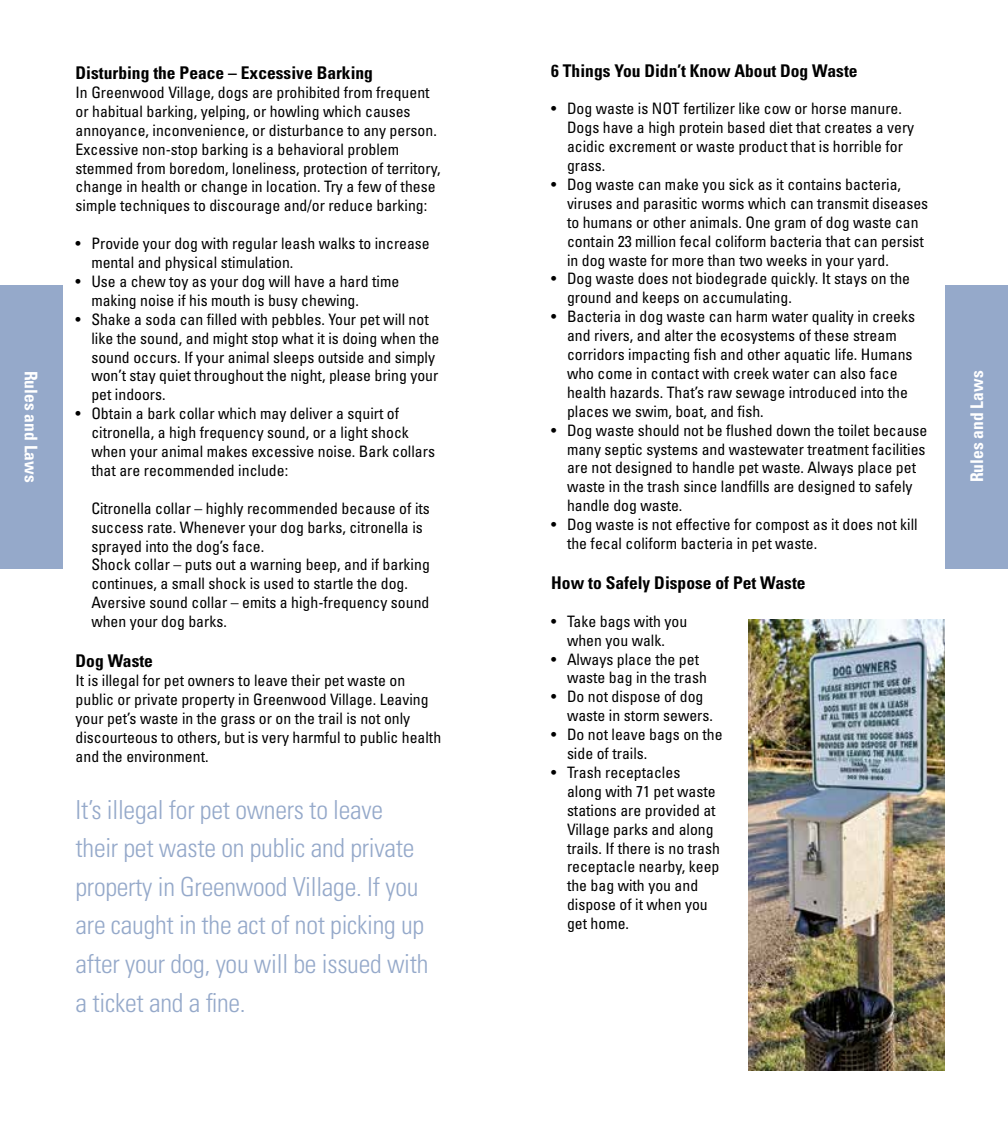
<style>
.page{position:relative;width:1008px;height:1134px;background:#fff}
.page>*{position:absolute;margin:0;border:0;box-sizing:border-box;transform-origin:0 0}
.t1{font:300 condensed 26.25px/38.5px "Univers";letter-spacing:-.01em;color:#95a9ca}
.t2{font:700 condensed 17.5px "Univers";color:#000}
.t3{font:700 condensed 17.5px "Univers";color:#fff}
.t4{font:condensed 15.75px/18.9px "Univers";color:#000}
</style>
<div class="page">
<div style="left:945px;top:285px;width:63px;height:283px;background:#95a9ca"></div>
<img style="left:748px;top:620px;width:197px;height:450px">
<div style="left:0;top:285px;width:63px;height:283px;background:#95a9ca"></div>
<p class="t3" style="left:42px;top:371px;width:113px;rotate:90deg">Rules and Laws</p>
<p class="t2" style="left:76px;top:62px;width:299px">Disturbing the Peace – Excessive Barking</p>
<p class="t4" style="left:76px;top:82px;width:367px">In Greenwood Village, dogs are prohibited from frequent or habitual barking, yelping, or howling which causes annoyance, inconvenience, or disturbance to any person.<br>Excessive non-stop barking is a behavioral problem stemmed from boredom, loneliness, protection of territory, change in health or change in location. Try a few of these simple techniques to discourage and/or reduce barking:</p>
<p class="t4" style="left:91px;top:234px;width:340px;text-indent:-16px">• Provide your dog with regular leash walks to increase mental and physical stimulation.</p>
<p class="t4" style="left:91px;top:271px;width:309px;text-indent:-16px">• Use a chew toy as your dog will have a hard time making noise if his mouth is busy chewing.</p>
<p class="t4" style="left:91px;top:309px;width:350px;text-indent:-16px">• Shake a soda can filled with pebbles. Your pet will not like the sound, and might stop what it is doing when the sound occurs. If your animal sleeps outside and simply won’t stay quiet throughout the night, please bring your pet indoors.</p>
<p class="t4" style="left:91px;top:404px;width:345px;text-indent:-16px">• Obtain a bark collar which may deliver a squirt of citronella, a high frequency sound, or a light shock when your animal makes excessive noise. Bark collars that are recommended include:</p>
<p class="t4" style="left:91px;top:498px;width:340px">Citronella collar – highly recommended because of its success rate. Whenever your dog barks, citronella is sprayed into the dog’s face.<br>Shock collar – puts out a warning beep, and if barking continues, a small shock is used to startle the dog.<br>Aversive sound collar – emits a high-frequency sound when your dog barks.</p>
<p class="t2" style="left:76px;top:650px;width:79px">Dog Waste</p>
<p class="t4" style="left:76px;top:670px;width:367px">It is illegal for pet owners to leave their pet waste on public or private property in Greenwood Village. Leaving your pet’s waste in the grass or on the trail is not only discourteous to others, but is very harmful to public health and the environment.</p>
<h1 class="t1" style="left:76px;top:790px;width:354px">It’s illegal for pet owners to leave their pet waste on public and private property in Greenwood Village. If you are caught in the act of not picking up after your dog, you will be issued with a ticket and a fine.</h1>
<p class="t2" style="left:551px;top:60px;width:308px">6 Things You Didn’t Know About Dog Waste</p>
<p class="t4" style="left:567px;top:99px;width:349px;text-indent:-16px">• Dog waste is NOT fertilizer like cow or horse manure.<br>Dogs have a high protein based diet that creates a very acidic excrement or waste product that is horrible for grass.</p>
<p class="t4" style="left:567px;top:174px;width:363px;text-indent:-16px">• Dog waste can make you sick as it contains bacteria, viruses and parasitic worms which can transmit diseases to humans or other animals. One gram of dog waste can contain 23 million fecal coliform bacteria that can persist in dog waste for more than two weeks in your yard.</p>
<p class="t4" style="left:567px;top:269px;width:345px;text-indent:-16px">• Dog waste does not biodegrade quickly. It stays on the ground and keeps on accumulating.</p>
<p class="t4" style="left:567px;top:307px;width:350px;text-indent:-16px">• Bacteria in dog waste can harm water quality in creeks and rivers, and alter the ecosystems of these stream corridors impacting fish and other aquatic life. Humans who come in contact with creek water can also face health hazards. That’s raw sewage introduced into the places we swim, boat, and fish.</p>
<p class="t4" style="left:567px;top:420px;width:362px;text-indent:-16px">• Dog waste should not be flushed down the toilet because many septic systems and wastewater treatment facilities are not designed to handle pet waste. Always place pet waste in the trash since landfills are designed to safely handle dog waste.</p>
<p class="t4" style="left:567px;top:515px;width:352px;text-indent:-16px">• Dog waste is not effective for compost as it does not kill the fecal coliform bacteria in pet waste.</p>
<p class="t2" style="left:551px;top:572px;width:256px">How to Safely Dispose of Pet Waste</p>
<p class="t4" style="left:551px;top:611px;width:138px;text-align:center">• Take bags with you when you walk.</p>
<p class="t4" style="left:567px;top:649px;width:141px;text-indent:-16px">• Always place the pet waste bag in the trash</p>
<p class="t4" style="left:567px;top:687px;width:148px;text-indent:-16px">• Do not dispose of dog waste in storm sewers.</p>
<p class="t4" style="left:567px;top:725px;width:157px;text-indent:-16px">• Do not leave bags on the side of trails.</p>
<p class="t4" style="left:567px;top:762px;width:155px;text-indent:-16px">• Trash receptacles<br>along with 71 pet waste stations are provided at<br>Village parks and along trails. If there is no trash receptacle nearby, keep the bag with you and dispose of it when you get home.</p>
<p class="t3" style="left:966px;top:482px;width:113px;rotate:-90deg">Rules and Laws</p>
</div>
